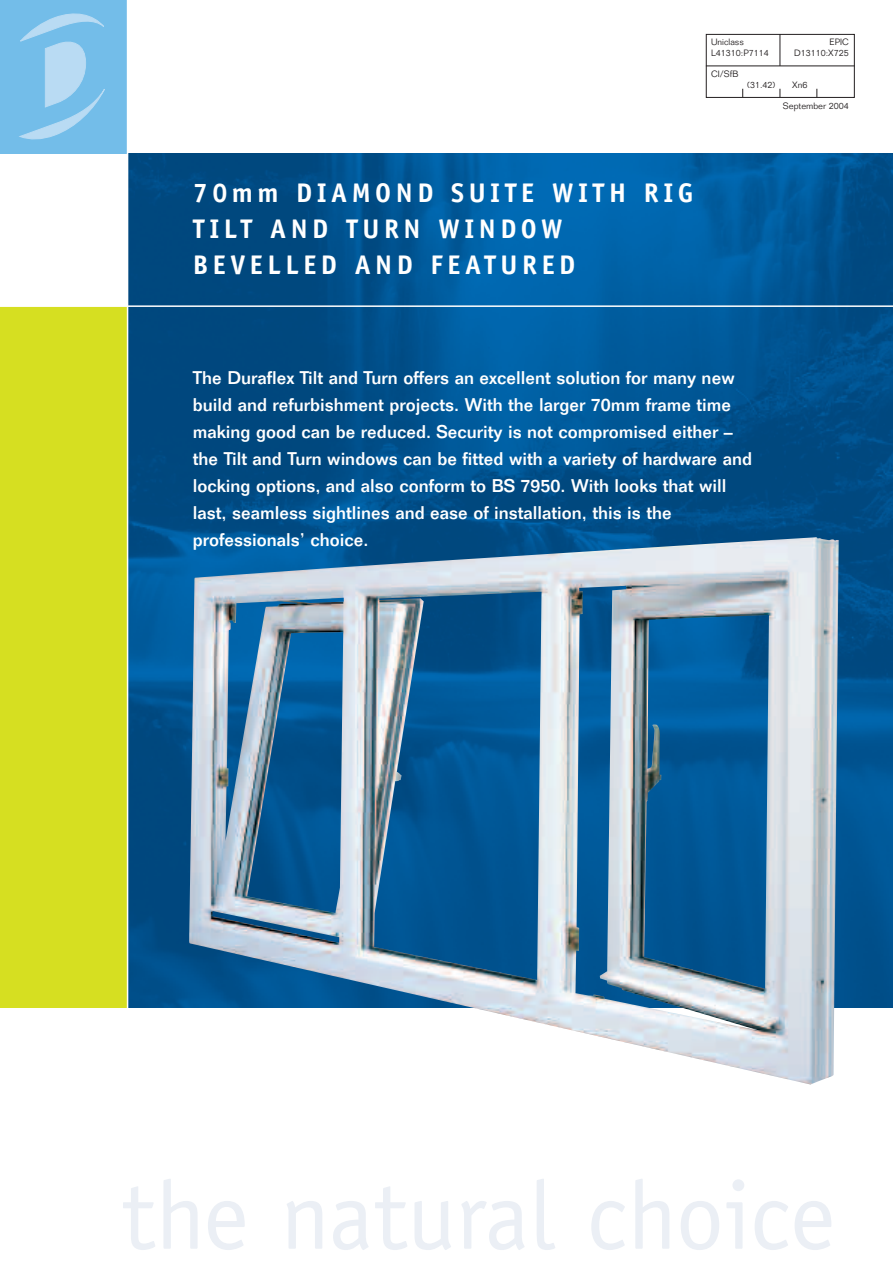
<style>
.page{position:relative;width:893px;height:1263px;background:#fff}
.page>*{position:absolute;margin:0;border:0;box-sizing:border-box;transform-origin:0 0}
.t1{font:700 27px/36px "Officina Sans";letter-spacing:.165em;color:#fff}
.t2{font:500 18px/27px "Folio";color:#fff}
.t3{font:300 9px/10.5px "Folio";color:#231f20}
</style>
<div class="page">
<div style="left:0;top:0;width:127px;height:153px;background:#73bde9"></div>
<svg style="left:19px;top:13px;width:86px;height:127px"></svg>
<div style="left:0;top:306px;width:128px;height:702px;background:#d6df21"></div>
<img style="left:128px;top:153px;width:765px;height:855px">
<img style="left:189px;top:536px;width:650px;height:548px">
<div style="left:706px;top:34px;width:149px;height:64px;border:1px solid #231f20"></div>
<hr style="left:706px;top:66px;width:149px;height:1px;background:#231f20">
<hr style="left:780px;top:34px;width:1px;height:32px;background:#231f20">
<hr style="left:0;top:305px;width:893px;height:2px;background:#fff">
<hr style="left:127px;top:0;width:1px;height:1263px;background:#fff">
<p class="t3" style="left:711px;top:38px;width:59px">Uniclass<br>L41310:P7114</p>
<p class="t3" style="left:794px;top:38px;width:56px;text-align:right">EPIC<br>D13110:X725</p>
<p class="t3" style="left:711px;top:70px;width:29px">CI/SfB</p>
<p class="t3" style="left:747px;top:80px;width:30px">(31.42)</p>
<p class="t3" style="left:792px;top:80px;width:17px">Xn6</p>
<p class="t3" style="left:783px;top:101px;width:67px">September 2004</p>
<h1 class="t1" style="left:193px;top:177px;width:502px">70mm DIAMOND SUITE WITH RIG<br>TILT AND TURN WINDOW<br>BEVELLED AND FEATURED</h1>
<p class="t2" style="left:193px;top:366px;width:561px">The Duraflex Tilt and Turn offers an excellent solution for many new build and refurbishment projects. With the larger 70mm frame time making good can be reduced. Security is not compromised either – the Tilt and Turn windows can be fitted with a variety of hardware and locking options, and also conform to BS 7950. With looks that will last, seamless sightlines and ease of installation, this is the professionals’ choice.</p>
</div>
